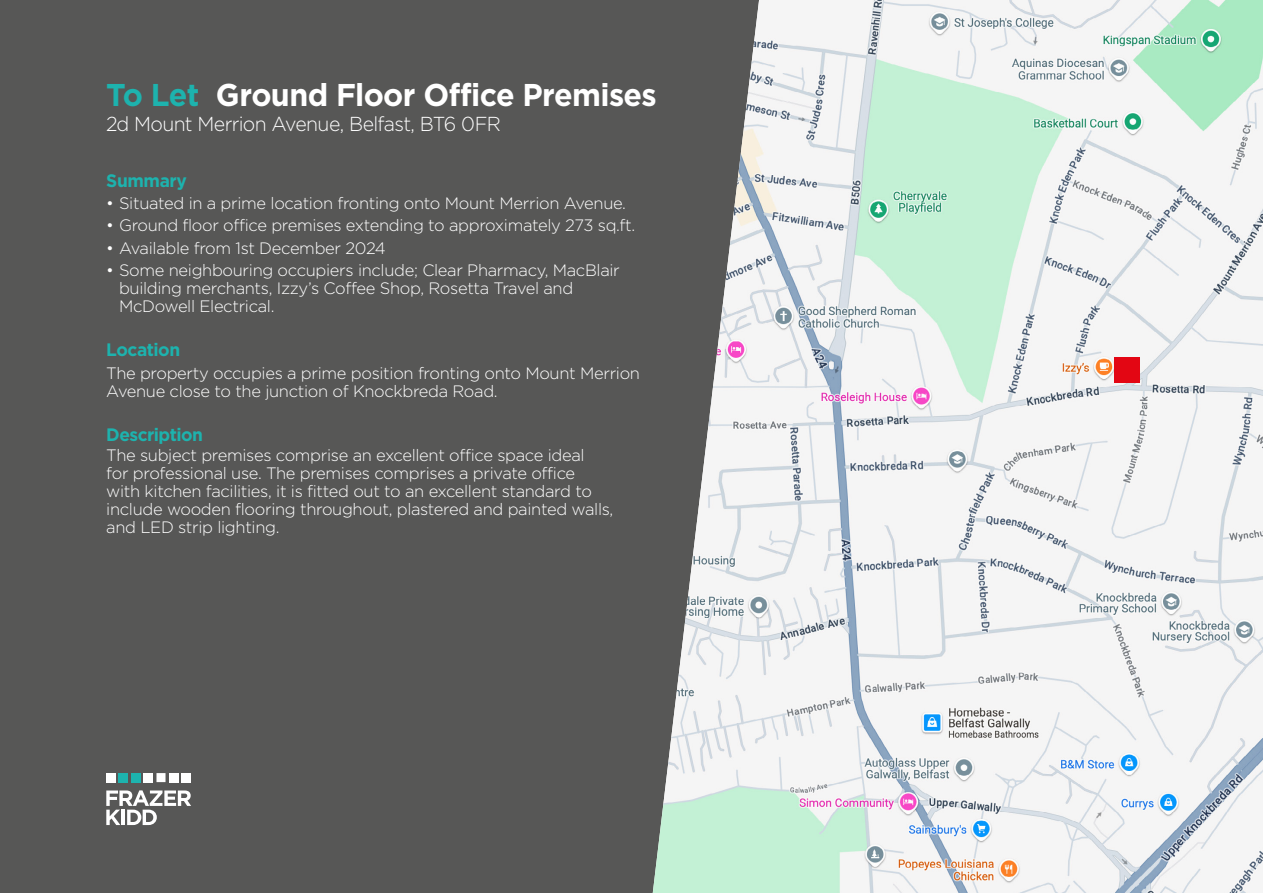
<style>
.page{position:relative;width:1263px;height:893px;background:#575756}
.page>*{position:absolute;margin:0;border:0;box-sizing:border-box;transform-origin:0 0}
.t1{font:700 31.5px "Gotham";letter-spacing:-.02em;color:#fff;scale:.96 1}
.t2{font:300 20.25px "Gotham";letter-spacing:-.035em;color:#fff}
.t3{font:700 18px "Gotham";letter-spacing:-.03em;color:#1db3ae;scale:.96 1}
.t4{font:300 16.5px/18px "Gotham";letter-spacing:-.02em;color:#fff}
.s1{color:#1db3ae}
</style>
<div class="page">
<img style="left:653px;top:0;width:610px;height:893px">
<div style="left:1114px;top:357px;width:26px;height:26px;background:#e30613"></div>
<div style="left:106px;top:773px;width:9px;height:9px;background:#fff"></div>
<div style="left:119px;top:773px;width:9px;height:9px;background:#1db3ae"></div>
<div style="left:131px;top:773px;width:9px;height:9px;background:#1db3ae"></div>
<div style="left:144px;top:773px;width:9px;height:9px;background:#fff"></div>
<div style="left:156px;top:773px;width:10px;height:9px;background:#fff"></div>
<div style="left:169px;top:773px;width:9px;height:9px;background:#fff"></div>
<div style="left:182px;top:773px;width:9px;height:9px;background:#fff"></div>
<svg style="left:106px;top:790px;width:85px;height:35px"></svg>
<h1 class="t1" style="left:106px;top:77px;width:575px"><span class="s1">To Let</span> Ground Floor Office Premises</h1>
<p class="t2" style="left:106px;top:113px;width:396px">2d Mount Merrion Avenue, Belfast, BT6 0FR</p>
<p class="t3" style="left:106px;top:170px;width:86px">Summary</p>
<p class="t4" style="left:106px;top:194px;width:521px">• Situated in a prime location fronting onto Mount Merrion Avenue.</p>
<p class="t4" style="left:106px;top:216px;width:530px">• Ground floor office premises extending to approximately 273 sq.ft.</p>
<p class="t4" style="left:106px;top:239px;width:281px">• Available from 1st December 2024</p>
<p class="t4" style="left:119px;top:261px;width:502px;text-indent:-13px">• Some neighbouring occupiers include; Clear Pharmacy, MacBlair building merchants, Izzy’s Coffee Shop, Rosetta Travel and<br>McDowell Electrical.</p>
<p class="t3" style="left:106px;top:340px;width:79px">Location</p>
<p class="t4" style="left:106px;top:364px;width:535px">The property occupies a prime position fronting onto Mount Merrion<br>Avenue close to the junction of Knockbreda Road.</p>
<p class="t3" style="left:106px;top:424px;width:102px">Description</p>
<p class="t4" style="left:106px;top:446px;width:509px">The subject premises comprise an excellent office space ideal<br>for professional use. The premises comprises a private office<br>with kitchen facilities, it is fitted out to an excellent standard to include wooden flooring throughout, plastered and painted walls, and LED strip lighting.</p>
</div>
